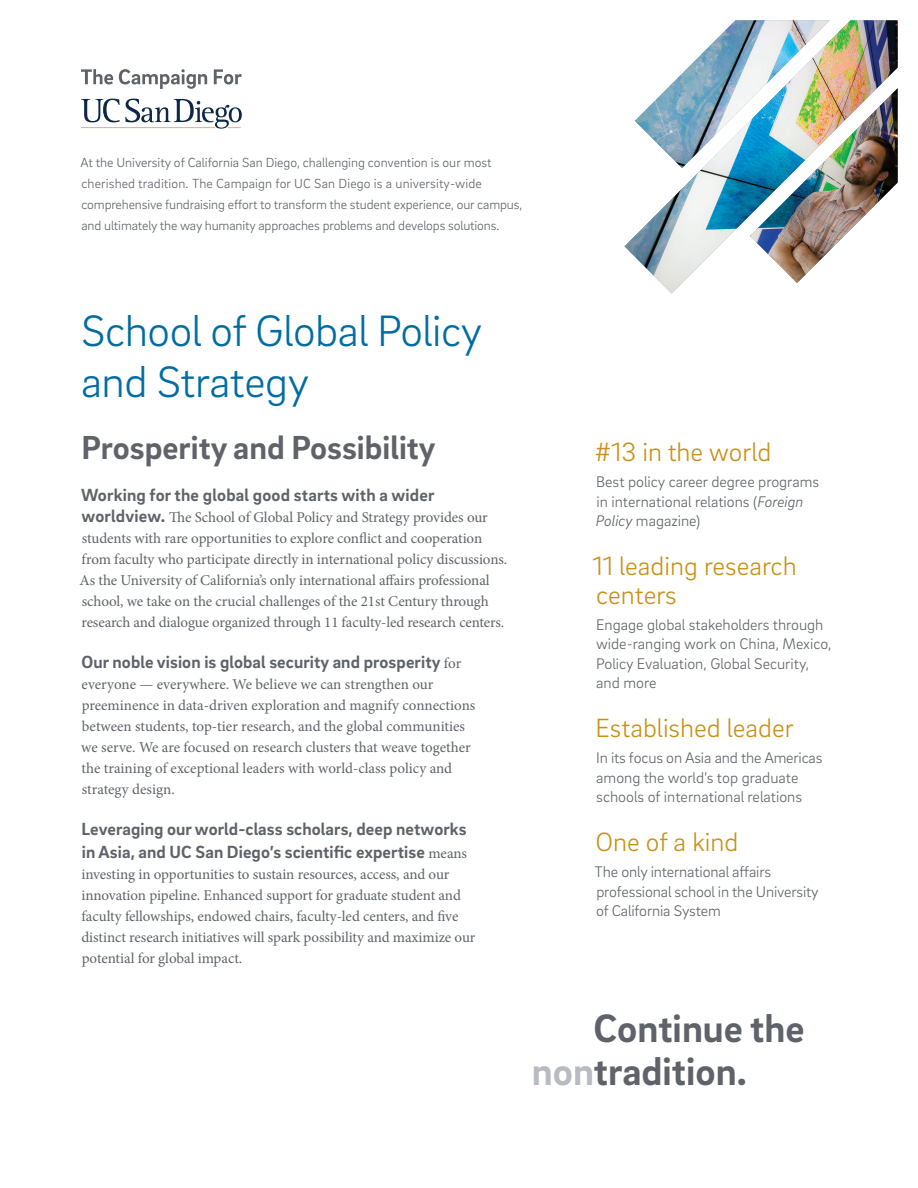
<style>
.page{position:relative;width:918px;height:1188px;background:#fff}
.page>*{position:absolute;margin:0;border:0;box-sizing:border-box;transform-origin:0 0}
.t1{font:300 45px/51px "Brix Sans";letter-spacing:-.01em;color:#006ca4}
.t2{font:700 40.5px/43.5px "Brix Sans";color:#5f6369}
.t3{font:700 34.2px "Brix Sans";color:#5f6369}
.Stats_Header{font:300 27px/28.5px "Brix Sans";color:#c89118}
.Bold_Brix_Front{font:700 18px/22.5px "Brix Sans";letter-spacing:.005em;color:#5f6369}
.Stats_Text{font:300 15.75px/19.5px "Brix Sans";color:#5f6369}
.Bold_Brix_Front-2{font:15px/21px "Minion Pro";letter-spacing:-.005em;color:#5f6369}
.t4{font:300 13.5px/21px "Brix Sans";letter-spacing:-.01em;color:#5f6369}
.s1{font-family:"Brix Sans";font-weight:700;font-size:18px}
.s2{font-family:"Minion Pro";font-weight:400;font-size:15px}
.s3{font-style:italic}
.s4{color:#b9bbc2}
</style>
<div class="page">
<svg style="left:81px;top:99px;width:161px;height:30px"></svg>
<svg style="left:81px;top:69px;width:32px;height:15px"></svg>
<svg style="left:119px;top:69px;width:88px;height:20px"></svg>
<svg style="left:214px;top:69px;width:28px;height:15px"></svg>
<img style="left:624px;top:20px;width:274px;height:274px">
<p class="t4" style="left:81px;top:151px;width:443px">At the University of California San Diego, challenging convention is our most cherished tradition. The Campaign for UC San Diego is a university-wide comprehensive fundraising effort to transform the student experience, our campus, and ultimately the way humanity approaches problems and develops solutions.</p>
<p class="t1" style="left:81px;top:304px;width:403px">School of Global Policy and Strategy</p>
<p class="t3" style="left:81px;top:425px;width:356px">Prosperity and Possibility</p>
<p class="Bold_Brix_Front" style="left:81px;top:482px;width:355px">Working for the global good starts with a wider</p>
<p class="Bold_Brix_Front-2" style="left:80px;top:506px;width:429px"><span class="s1">worldview.</span> The School of Global Policy and Strategy provides our students with rare opportunities to explore conflict and cooperation from faculty who participate directly in international policy discussions.<br>As the University of California’s only international affairs professional school, we take on the crucial challenges of the 21st Century through research and dialogue organized through 11 faculty-led research centers.</p>
<p class="Bold_Brix_Front" style="left:81px;top:650px;width:381px">Our noble vision is global security and prosperity <span class="s2">for</span></p>
<p class="Bold_Brix_Front-2" style="left:81px;top:674px;width:396px">everyone — everywhere. We believe we can strengthen our preeminence in data-driven exploration and magnify connections between students, top-tier research, and the global communities we serve. We are focused on research clusters that weave together the training of exceptional leaders with world-class policy and strategy design.</p>
<p class="Bold_Brix_Front" style="left:82px;top:817px;width:387px">Leveraging our world-class scholars, deep networks in Asia, and UC San Diego’s scientific expertise <span class="s2">means</span></p>
<p class="Bold_Brix_Front-2" style="left:81px;top:863px;width:396px">investing in opportunities to sustain resources, access, and our innovation pipeline. Enhanced support for graduate student and faculty fellowships, endowed chairs, faculty-led centers, and five distinct research initiatives will spark possibility and maximize our potential for global impact.</p>
<p class="Stats_Header" style="left:595px;top:437px;width:178px">#13 in the world</p>
<p class="Stats_Text" style="left:596px;top:472px;width:225px">Best policy career degree programs in international relations (<span class="s3">Foreign<br>Policy</span> magazine)</p>
<p class="Stats_Header" style="left:593px;top:551px;width:206px">11 leading research centers</p>
<p class="Stats_Text" style="left:596px;top:614px;width:237px">Engage global stakeholders through wide-ranging work on China, Mexico,<br>Policy Evaluation, Global Security, and more</p>
<p class="Stats_Header" style="left:596px;top:713px;width:200px">Established leader</p>
<p class="Stats_Text" style="left:596px;top:748px;width:228px">In its focus on Asia and the Americas among the world’s top graduate schools of international relations</p>
<p class="Stats_Header" style="left:596px;top:827px;width:144px">One of a kind</p>
<p class="Stats_Text" style="left:595px;top:862px;width:226px">The only international affairs professional school in the University of California System</p>
<h2 class="t2" style="left:532px;top:1004px;width:274px;text-indent:62px">Continue the <span class="s4">non</span>tradition.</h2>
</div>
